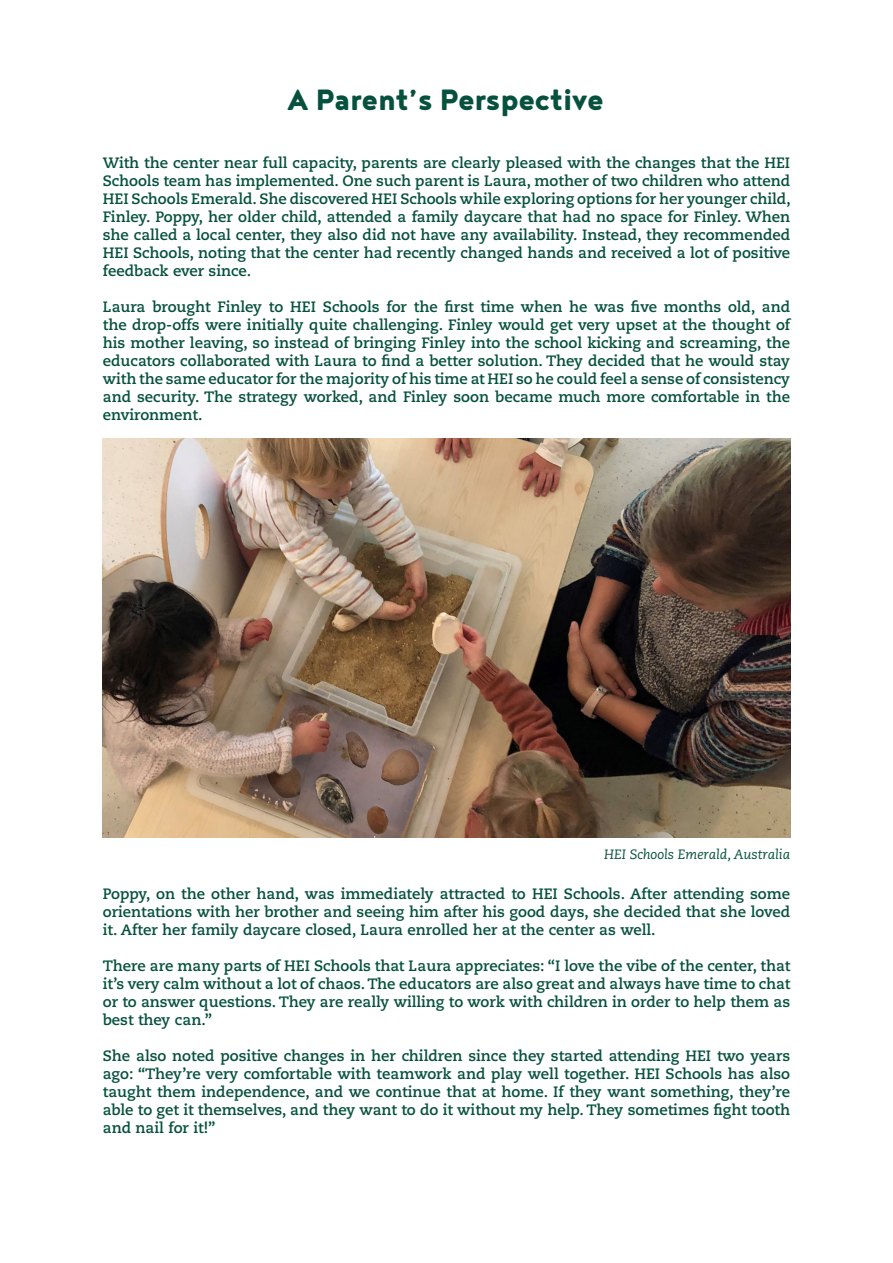
<style>
.page{position:relative;width:893px;height:1263px;background:#fff}
.page>*{position:absolute;margin:0;border:0;box-sizing:border-box;transform-origin:0 0}
.t1{font:800 36px "Noyh";color:#06513d}
.t2{font:700 15px/18px "Caecilia LT Std";color:#06513d;text-align:justify}
.t3{font:italic 13.5px "Caecilia LT Std";color:#06513d}
</style>
<div class="page">
<img style="left:103px;top:438px;width:687px;height:400px">
<p class="t1" style="left:287px;top:78px;width:318px">A Parent’s Perspective</p>
<p class="t2" style="left:103px;top:154px;width:689px">With the center near full capacity, parents are clearly pleased with the changes that the HEI Schools team has implemented. One such parent is Laura, mother of two children who attend HEI Schools Emerald. She discovered HEI Schools while exploring options for her younger child, Finley. Poppy, her older child, attended a family daycare that had no space for Finley. When she called a local center, they also did not have any availability. Instead, they recommended HEI Schools, noting that the center had recently changed hands and received a lot of positive feedback ever since.</p>
<p class="t2" style="left:103px;top:298px;width:689px">Laura brought Finley to HEI Schools for the first time when he was five months old, and the drop-offs were initially quite challenging. Finley would get very upset at the thought of his mother leaving, so instead of bringing Finley into the school kicking and screaming, the educators collaborated with Laura to find a better solution. They decided that he would stay with the same educator for the majority of his time at HEI so he could feel a sense of consistency and security. The strategy worked, and Finley soon became much more comfortable in the environment.</p>
<p class="t3" style="left:604px;top:847px;width:188px">HEI Schools Emerald, Australia</p>
<p class="t2" style="left:103px;top:885px;width:689px">Poppy, on the other hand, was immediately attracted to HEI Schools. After attending some orientations with her brother and seeing him after his good days, she decided that she loved it. After her family daycare closed, Laura enrolled her at the center as well.</p>
<p class="t2" style="left:103px;top:957px;width:689px">There are many parts of HEI Schools that Laura appreciates: “I love the vibe of the center, that it’s very calm without a lot of chaos. The educators are also great and always have time to chat or to answer questions. They are really willing to work with children in order to help them as best they can.”</p>
<p class="t2" style="left:103px;top:1047px;width:689px">She also noted positive changes in her children since they started attending HEI two years ago: “They’re very comfortable with teamwork and play well together. HEI Schools has also taught them independence, and we continue that at home. If they want something, they’re able to get it themselves, and they want to do it without my help. They sometimes fight tooth and nail for it!”</p>
</div>
